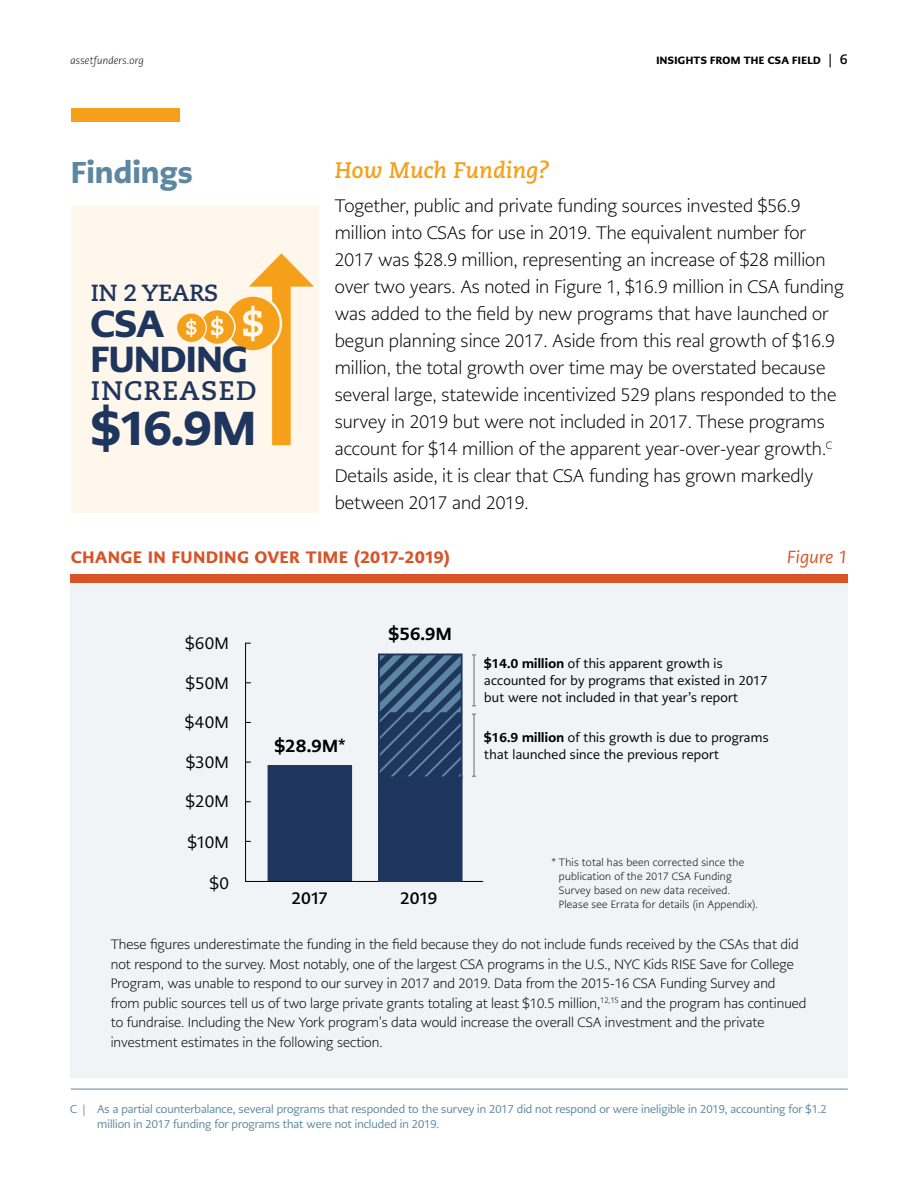
<style>
.page{position:relative;width:918px;height:1188px;background:#fff}
.page>*{position:absolute;margin:0;border:0;box-sizing:border-box;transform-origin:0 0}
.t1{font:900 47.4px "PMN Caecilia Sans Head";color:#1e355e}
.t2{font:900 37.65px "PMN Caecilia Sans Head";color:#1e355e}
.t3{font:900 36.15px "PMN Caecilia Sans Head";color:#1e355e}
.t4{font:900 30px "PMN Caecilia Sans Head";letter-spacing:.02em;color:#5d87a1}
.t5{font:700 26.7px "Caecilia";letter-spacing:.05em;color:#1e355e}
.t6{font:700 23.25px "Caecilia";letter-spacing:-.01em;color:#1e355e}
.t7{font:italic 700 22.5px "Caecilia";color:#f6a01a}
.t8{font:300 18px/27px "PMN Caecilia Sans Head";color:#000}
.t9{font:800 17.4px "PMN Caecilia Sans Head";letter-spacing:.02em;color:#000}
.t10{font:italic 17.4px "PMN Caecilia Sans Head";letter-spacing:.02em;color:#d85427}
.t11{font:900 16.5px "PMN Caecilia Sans Head";letter-spacing:.05em;color:#d85427}
.t12{font:16.5px "PMN Caecilia Sans Head";letter-spacing:.02em;color:#000}
.t13{font:700 16.5px "PMN Caecilia Sans Head";letter-spacing:.02em;color:#000}
.t14{font:300 13.5px/19.5px "PMN Caecilia Sans Head";color:#000}
.t15{font:12.9px/17.1px "PMN Caecilia Sans Head";letter-spacing:.02em;color:#000}
.t16{font:11.25px/15px "PMN Caecilia Sans Head";color:#5d87a1}
.t17{font:300 10.5px/14px "PMN Caecilia Sans Head";letter-spacing:.02em;color:#000}
.t18{font:900 10.5px "PMN Caecilia Sans Head";letter-spacing:.035em;color:#000}
.t19{font:italic 300 10.5px "PMN Caecilia Sans Head";letter-spacing:.03em;color:#000}
.s1{font-family:"Caecilia";font-weight:700;font-size:13.5px}
.s2{font-weight:800}
</style>
<div class="page">
<div style="left:71px;top:207px;width:248px;height:306px;background:#fff7eb"></div>
<div style="left:70px;top:574px;width:778px;height:504px;background:#f0f4f7"></div>
<div style="left:71px;top:108px;width:108px;height:14px;background:#f6a01a"></div>
<div style="left:268px;top:765px;width:84px;height:117px;background:#1e355e"></div>
<hr style="left:474px;top:655px;width:1px;height:51px;background:#6d6e71">
<hr style="left:474px;top:714px;width:1px;height:62px;background:#6d6e71">
<hr style="left:245px;top:643px;width:1px;height:238px;background:#000">
<hr style="left:245px;top:881px;width:238px;height:1px;background:#000">
<svg style="left:378px;top:654px;width:85px;height:123px"></svg>
<svg style="left:378px;top:777px;width:85px;height:105px"></svg>
<svg style="left:379px;top:654px;width:83px;height:225px;background:#284369"></svg>
<hr style="left:71px;top:1089px;width:777px;height:1px;background:#5d87a1">
<svg style="left:177px;top:253px;width:137px;height:192px"></svg>
<div style="left:70px;top:574px;width:778px;height:8px;background:#d85427"></div>
<p class="t19" style="left:70px;top:54px;width:75px">assetfunders.org</p>
<p class="t18" style="left:656px;top:53px;width:193px">INSIGHTS FROM THE CSA FIELD <span class="s1">| 6</span></p>
<h3 class="t4" style="left:71px;top:152px;width:123px">Findings</h3>
<p class="t7" style="left:335px;top:157px;width:216px">How Much Funding?</p>
<p class="t8" style="left:335px;top:192px;width:511px">Together, public and private funding sources invested $56.9 million into CSAs for use in 2019. The equivalent number for 2017 was $28.9 million, representing an increase of $28 million over two years. As noted in Figure 1, $16.9 million in CSA funding was added to the field by new programs that have launched or begun planning since 2017. Aside from this real growth of $16.9 million, the total growth over time may be overstated because several large, statewide incentivized 529 plans responded to the survey in 2019 but were not included in 2017. These programs account for $14 million of the apparent year-over-year growth.<sup>C </sup>Details aside, it is clear that CSA funding has grown markedly between 2017 and 2019.</p>
<p class="t6" style="left:91px;top:279px;width:129px">IN 2 YEARS</p>
<h2 class="t2" style="left:91px;top:298px;width:75px">CSA</h2>
<h3 class="t3" style="left:91px;top:334px;width:158px">FUNDING</h3>
<h3 class="t5" style="left:91px;top:375px;width:168px">INCREASED</h3>
<h1 class="t1" style="left:91px;top:396px;width:167px">$16.9M</h1>
<p class="t11" style="left:71px;top:546px;width:380px">CHANGE IN FUNDING OVER TIME (2017-2019)</p>
<p class="t12" style="left:185px;top:633px;width:45px">$60M</p>
<p class="t12" style="left:186px;top:673px;width:45px">$50M</p>
<p class="t12" style="left:185px;top:712px;width:46px">$40M</p>
<p class="t12" style="left:186px;top:751px;width:45px">$30M</p>
<p class="t12" style="left:186px;top:791px;width:45px">$20M</p>
<p class="t12" style="left:188px;top:832px;width:43px">$10M</p>
<p class="t12" style="left:209px;top:873px;width:21px">$0</p>
<p class="t9" style="left:274px;top:735px;width:72px">$28.9M*</p>
<p class="t9" style="left:389px;top:622px;width:65px">$56.9M</p>
<p class="t13" style="left:292px;top:887px;width:37px">2017</p>
<p class="t13" style="left:401px;top:887px;width:38px">2019</p>
<p class="t10" style="left:787px;top:547px;width:62px">Figure 1</p>
<p class="t15" style="left:484px;top:655px;width:285px"><span class="s2">$14.0 million</span> of this apparent growth is accounted for by programs that existed in 2017 but were not included in that year’s report</p>
<p class="t15" style="left:484px;top:728px;width:286px"><span class="s2">$16.9 million</span> of this growth is due to programs that launched since the previous report</p>
<p class="t17" style="left:559px;top:855px;width:201px;text-indent:-7px">* This total has been corrected since the publication of the 2017 CSA Funding Survey based on new data received.<br>Please see Errata for details (in Appendix).</p>
<p class="t14" style="left:111px;top:935px;width:697px">These figures underestimate the funding in the field because they do not include funds received by the CSAs that did not respond to the survey. Most notably, one of the largest CSA programs in the U.S., NYC Kids RISE Save for College Program, was unable to respond to our survey in 2017 and 2019. Data from the 2015-16 CSA Funding Survey and from public sources tell us of two large private grants totaling at least $10.5 million,<sup>12,15</sup> and the program has continued to fundraise. Including the New York program’s data would increase the overall CSA investment and the private investment estimates in the following section.</p>
<p class="t16" style="left:97px;top:1101px;width:731px;text-indent:-27px">C | As a partial counterbalance, several programs that responded to the survey in 2017 did not respond or were ineligible in 2019, accounting for $1.2 million in 2017 funding for programs that were not included in 2019.</p>
</div>
